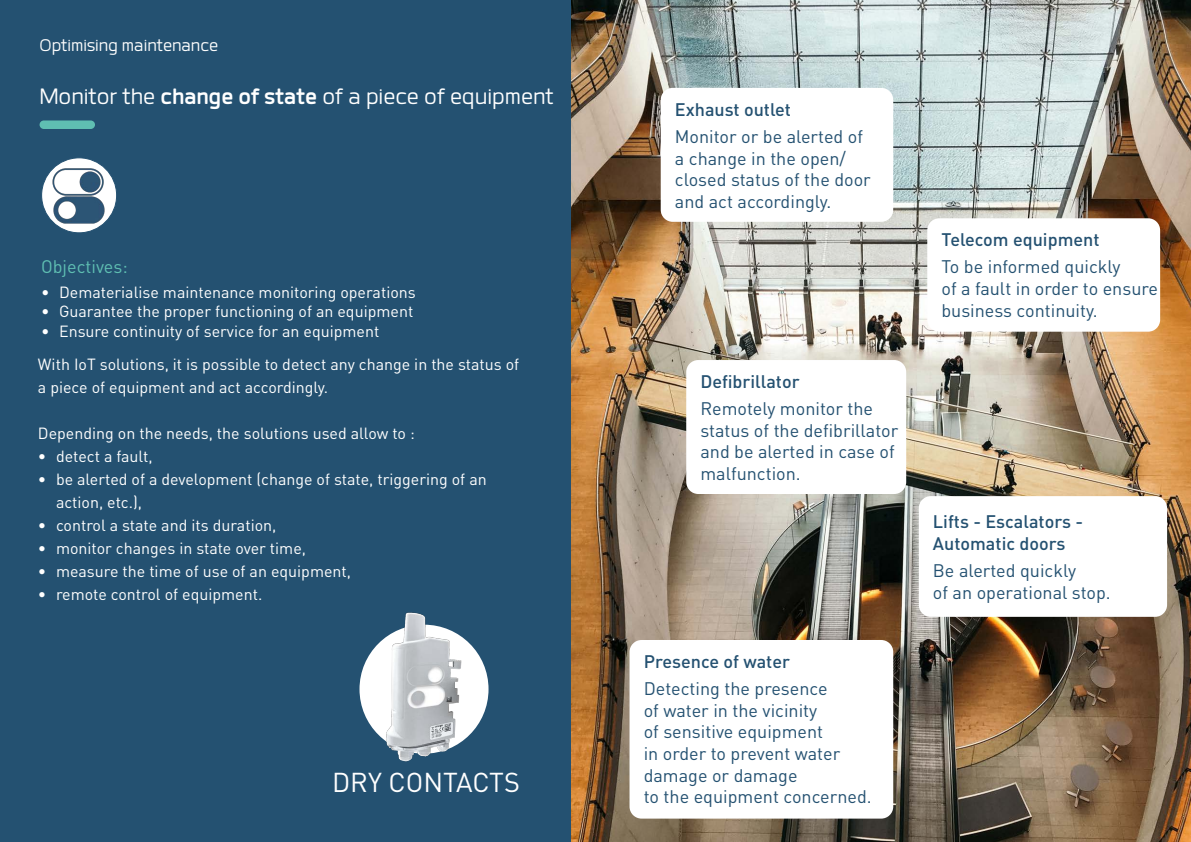
<style>
.page{position:relative;width:1191px;height:842px;background:#fff}
.page>*{position:absolute;margin:0;border:0;box-sizing:border-box;transform-origin:0 0}
.t1{font:29px "Labrador B";color:#fff}
.t2{font:27px "DIN Pro";color:#fff}
.t3{font:22px "Labrador B";color:#fff}
.t4{font:18px/21.6px "DIN Pro";color:#245171}
.t5{font:500 18px/21.6px "DIN Pro";color:#245171}
.t6{font:18px "DIN Pro";color:#5fbfb2}
.t7{font:16px/23px "DIN Pro";color:#fff}
.s1{font-weight:700}
</style>
<div class="page">
<img style="left:571px;top:0;width:620px;height:842px">
<div style="left:0;top:0;width:571px;height:842px;background:#245171"></div>
<div style="left:40px;top:120px;width:55px;height:9px;background:#5fbfb2;border-radius:4px"></div>
<div style="left:42px;top:158px;width:75px;height:75px;background:#fff;border-radius:50%"></div>
<div style="left:41px;top:157px;width:76px;height:76px;border:1px solid #245171;border-radius:50%"></div>
<img style="left:53px;top:167px;width:53px;height:56px">
<div style="left:660px;top:88px;width:233px;height:134px;background:#fff;border-radius:12px"></div>
<div style="left:686px;top:360px;width:220px;height:134px;background:#fff;border-radius:12px"></div>
<div style="left:629px;top:640px;width:264px;height:179px;background:#fff;border-radius:12px"></div>
<div style="left:927px;top:218px;width:233px;height:114px;background:#fff;border-radius:12px"></div>
<div style="left:918px;top:496px;width:249px;height:121px;background:#fff;border-radius:12px"></div>
<div style="left:359px;top:625px;width:129px;height:129px;background:#fff;border-radius:50%"></div>
<img style="left:379px;top:612px;width:89px;height:150px">
<p class="t3" style="left:40px;top:34px;width:180px">Optimising maintenance</p>
<p class="t1" style="left:40px;top:82px;width:516px">Monitor the <span class="s1">change of state</span> of a piece of equipment</p>
<p class="t6" style="left:41px;top:254px;width:88px">Objectives:</p>
<p class="t7" style="left:41px;top:280px;width:376px">• Dematerialise maintenance monitoring operations</p>
<p class="t7" style="left:41px;top:299px;width:374px">• Guarantee the proper functioning of an equipment</p>
<p class="t7" style="left:41px;top:319px;width:340px">• Ensure continuity of service for an equipment</p>
<p class="t7" style="left:38px;top:352px;width:483px">With IoT solutions, it is possible to detect any change in the status of a piece of equipment and act accordingly.</p>
<p class="t7" style="left:38px;top:421px;width:378px">Depending on the needs, the solutions used allow to :</p>
<p class="t7" style="left:38px;top:444px;width:116px">• detect a fault,</p>
<p class="t7" style="left:56px;top:467px;width:432px;text-indent:-18px">• be alerted of a development (change of state, triggering of an action, etc.),</p>
<p class="t7" style="left:38px;top:513px;width:240px">• control a state and its duration,</p>
<p class="t7" style="left:38px;top:536px;width:269px">• monitor changes in state over time,</p>
<p class="t7" style="left:38px;top:559px;width:314px">• measure the time of use of an equipment,</p>
<p class="t7" style="left:38px;top:582px;width:226px">• remote control of equipment.</p>
<p class="t2" style="left:332px;top:763px;width:189px">DRY CONTACTS</p>
<p class="t5" style="left:675px;top:98px;width:118px">Exhaust outlet</p>
<p class="t4" style="left:675px;top:125px;width:190px">Monitor or be alerted of</p>
<p class="t4" style="left:675px;top:147px;width:197px">a change in the open/ closed status of the door and act accordingly.</p>
<p class="t5" style="left:700px;top:370px;width:101px">Defibrillator</p>
<p class="t4" style="left:700px;top:397px;width:199px">Remotely monitor the status of the defibrillator and be alerted in case of malfunction.</p>
<p class="t5" style="left:643px;top:650px;width:148px">Presence of water</p>
<p class="t4" style="left:643px;top:677px;width:185px">Detecting the presence</p>
<p class="t4" style="left:643px;top:699px;width:175px">of water in the vicinity</p>
<p class="t4" style="left:643px;top:720px;width:198px">of sensitive equipment in order to prevent water damage or damage</p>
<p class="t4" style="left:643px;top:785px;width:229px">to the equipment concerned.</p>
<p class="t5" style="left:941px;top:228px;width:160px">Telecom equipment</p>
<p class="t4" style="left:941px;top:255px;width:181px">To be informed quickly</p>
<p class="t4" style="left:941px;top:277px;width:218px">of a fault in order to ensure business continuity.</p>
<p class="t5" style="left:933px;top:510px;width:152px">Lifts - Escalators -<br>Automatic doors</p>
<p class="t4" style="left:933px;top:559px;width:145px">Be alerted quickly</p>
<p class="t4" style="left:933px;top:580px;width:179px">of an operational stop.</p>
</div>
